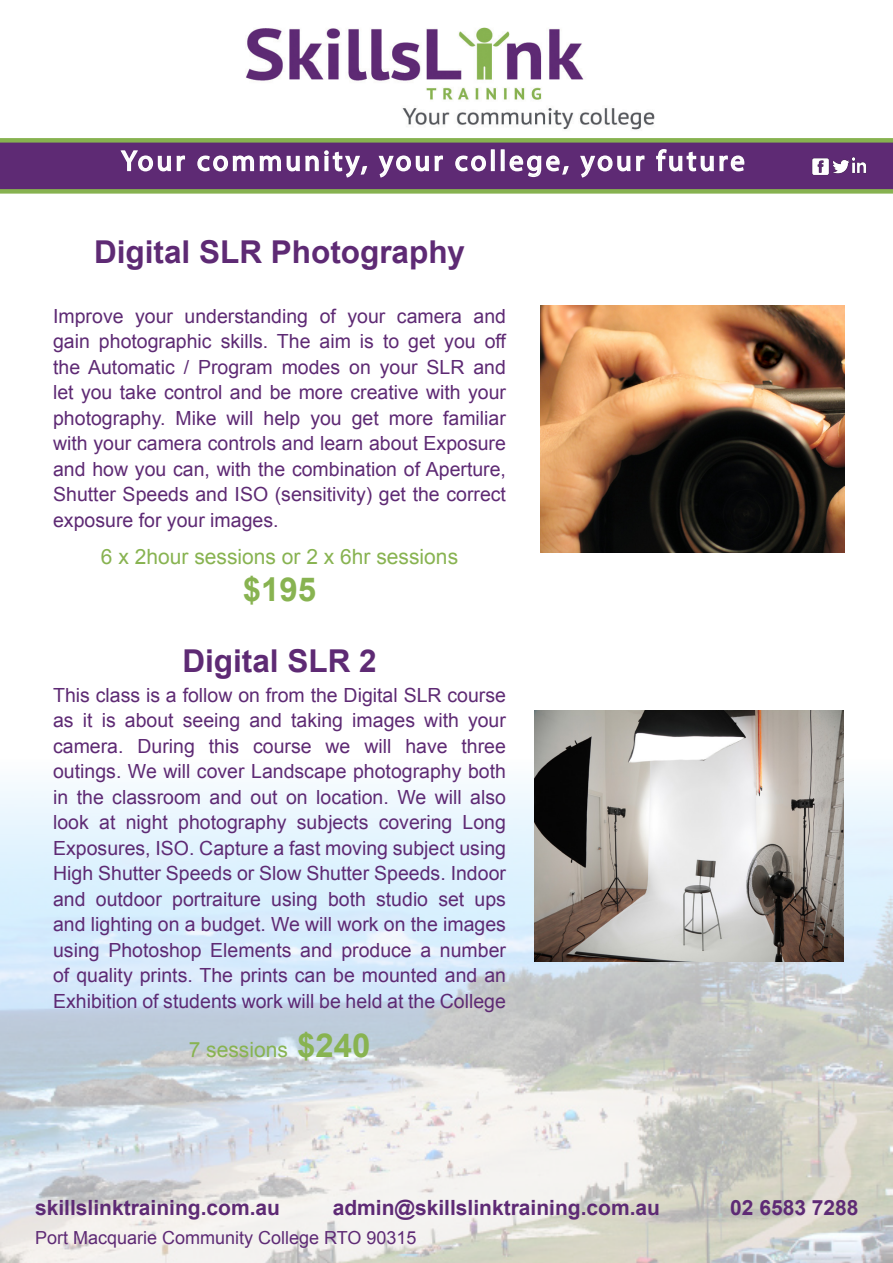
<style>
.page{position:relative;width:893px;height:1263px;background:#fff}
.page>*{position:absolute;margin:0;border:0;box-sizing:border-box;transform-origin:0 0}
.body{font:700 33px "Arial";color:#88b351}
.body-2{font:700 31.5px "Arial";color:#5e2a74}
.t1{font:28.5px "Myriad Pro";letter-spacing:.11em;color:#fff}
.body-3{font:700 21px "Arial";color:#5e2a75}
.body-4{font:21px "Arial";color:#88b351}
.body-5{font:19.5px/25.5px "Arial";color:#5e2a74;text-align:justify}
.body-6{font:18px "Arial";color:#5e2a75}
.s1{font-weight:700;font-size:33px}
</style>
<div class="page">
<img style="left:0;top:784px;width:893px;height:479px">
<img style="left:246px;top:27px;width:409px;height:103px">
<div style="left:0;top:140px;width:893px;height:51px;background:#5e2a74"></div>
<img style="left:812px;top:158px;width:38px;height:17px">
<img style="left:851px;top:157px;width:16px;height:17px">
<svg style="left:120px;top:150px;width:65px;height:22px"></svg>
<svg style="left:197px;top:120px;width:171px;height:58px"></svg>
<svg style="left:378px;top:120px;width:66px;height:58px"></svg>
<svg style="left:455px;top:155px;width:31px;height:17px"></svg>
<div style="left:491px;top:149px;width:4px;height:22px;border:2px solid #fff"></div>
<div style="left:501px;top:149px;width:4px;height:22px;border:2px solid #fff"></div>
<svg style="left:509px;top:155px;width:60px;height:23px"></svg>
<svg style="left:579px;top:120px;width:66px;height:58px"></svg>
<svg style="left:656px;top:149px;width:89px;height:23px"></svg>
<div style="left:0;top:189px;width:893px;height:5px;background:#87b250"></div>
<div style="left:0;top:138px;width:893px;height:5px;background:#87b250"></div>
<img style="left:540px;top:306px;width:305px;height:246px">
<img style="left:534px;top:710px;width:310px;height:252px">
<p class="t1" style="left:121px;top:143px;width:625px">Your community, your college, your future</p>
<p class="body-2" style="left:94px;top:231px;width:373px">Digital SLR Photography</p>
<p class="body-5" style="left:53px;top:303px;width:454px">Improve your understanding of your camera and gain photographic skills. The aim is to get you off the Automatic / Program modes on your SLR and let you take control and be more creative with your photography. Mike will help you get more familiar with your camera controls and learn about Exposure and how you can, with the combination of Aperture, Shutter Speeds and ISO (sensitivity) get the correct exposure for your images.</p>
<p class="body-4" style="left:101px;top:543px;width:359px">6 x 2hour sessions or 2 x 6hr sessions</p>
<p class="body" style="left:243px;top:568px;width:75px">$195</p>
<p class="body-2" style="left:182px;top:640px;width:196px">Digital SLR 2</p>
<p class="body-5" style="left:53px;top:682px;width:454px">This class is a follow on from the Digital SLR course as it is about seeing and taking images with your camera. During this course we will have three outings. We will cover Landscape photography both in the classroom and out on location. We will also look at night photography subjects covering Long Exposures, ISO. Capture a fast moving subject using High Shutter Speeds or Slow Shutter Speeds. Indoor and outdoor portraiture using both studio set ups and lighting on a budget. We will work on the images using Photoshop Elements and produce a number of quality prints. The prints can be mounted and an Exhibition of students work will be held at the College</p>
<p class="body-4" style="left:189px;top:1036px;width:183px">7 sessions <span class="s1">$240</span></p>
<p class="body-3" style="left:35px;top:1193px;width:247px">skillslinktraining.com.au</p>
<p class="body-3" style="left:333px;top:1193px;width:329px">admin@skillslinktraining.com.au</p>
<p class="body-3" style="left:730px;top:1193px;width:130px">02 6583 7288</p>
<p class="body-6" style="left:35px;top:1226px;width:383px">Port Macquarie Community College RTO 90315</p>
</div>
